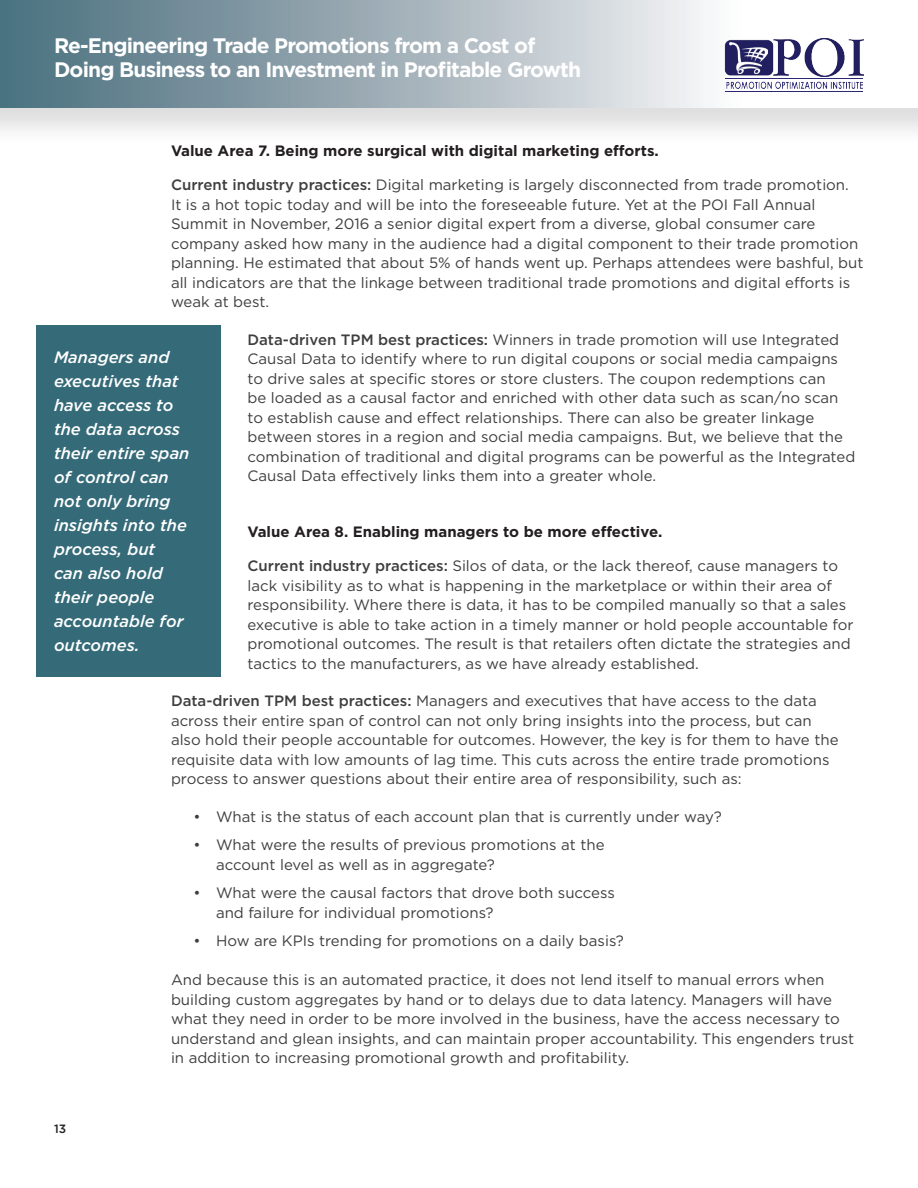
<style>
.page{position:relative;width:918px;height:1188px;background:#fff}
.page>*{position:absolute;margin:0;border:0;box-sizing:border-box;transform-origin:0 0}
.t1{font:700 21px/24px "Gotham";letter-spacing:-.04em;color:#fff}
.Callout{font:italic 500 16.5px/24px "Gotham";color:#fff}
.Body_Text{font:15px/19.5px "Gotham";color:#3e3e3f}
.Subhead_2{font:700 15px "Gotham";color:#231f20}
.t2{font:500 12px "Gotham";color:#231f20}
.s1{font-weight:500}
</style>
<div class="page">
<div style="left:0;top:0;width:918px;height:146px;background:#231f20;opacity:.15"></div>
<div style="left:0;top:0;width:918px;height:108px;background:linear-gradient(to right,#4b6e7d,#fff)"></div>
<img style="left:720px;top:36px;width:144px;height:40px">
<img style="left:726px;top:82px;width:136px;height:6px">
<img style="left:724px;top:39px;width:49px;height:37px">
<hr style="left:725px;top:78px;width:138px;height:1px;background:#2a2774">
<hr style="left:725px;top:91px;width:138px;height:1px;background:#2a2774">
<img style="left:730px;top:43px;width:37px;height:30px">
<div style="left:36px;top:326px;width:184px;height:351px;background:#356b79"></div>
<h1 class="t1" style="left:54px;top:33px;width:529px">Re-Engineering Trade Promotions from a Cost of<br>Doing Business to an Investment in Profitable Growth</h1>
<p class="Subhead_2" style="left:171px;top:141px;width:489px">Value Area 7. Being more surgical with digital marketing efforts.</p>
<p class="Body_Text" style="left:171px;top:175px;width:694px"><span class="s1">Current industry practices:</span> Digital marketing is largely disconnected from trade promotion.<br>It is a hot topic today and will be into the foreseeable future. Yet at the POI Fall Annual Summit in November, 2016 a senior digital expert from a diverse, global consumer care company asked how many in the audience had a digital component to their trade promotion planning. He estimated that about 5% of hands went up. Perhaps attendees were bashful, but all indicators are that the linkage between traditional trade promotions and digital efforts is weak at best.</p>
<p class="Body_Text" style="left:248px;top:330px;width:609px"><span class="s1">Data-driven TPM best practices:</span> Winners in trade promotion will use Integrated Causal Data to identify where to run digital coupons or social media campaigns to drive sales at specific stores or store clusters. The coupon redemptions can<br>be loaded as a causal factor and enriched with other data such as scan/no scan to establish cause and effect relationships. There can also be greater linkage between stores in a region and social media campaigns. But, we believe that the combination of traditional and digital programs can be powerful as the Integrated Causal Data effectively links them into a greater whole.</p>
<p class="Callout" style="left:54px;top:345px;width:137px">Managers and executives that have access to the data across their entire span of control can not only bring insights into the process, but<br>can also hold their people accountable for outcomes.</p>
<p class="Subhead_2" style="left:248px;top:522px;width:416px">Value Area 8. Enabling managers to be more effective.</p>
<p class="Body_Text" style="left:248px;top:556px;width:608px"><span class="s1">Current industry practices:</span> Silos of data, or the lack thereof, cause managers to lack visibility as to what is happening in the marketplace or within their area of responsibility. Where there is data, it has to be compiled manually so that a sales executive is able to take action in a timely manner or hold people accountable for promotional outcomes. The result is that retailers often dictate the strategies and tactics to the manufacturers, as we have already established.</p>
<p class="Body_Text" style="left:171px;top:691px;width:669px"><span class="s1">Data-driven TPM best practices:</span> Managers and executives that have access to the data across their entire span of control can not only bring insights into the process, but can also hold their people accountable for outcomes. However, the key is for them to have the requisite data with low amounts of lag time. This cuts across the entire trade promotions process to answer questions about their entire area of responsibility, such as:</p>
<p class="Body_Text" style="left:194px;top:807px;width:530px">• What is the status of each account plan that is currently under way?</p>
<p class="Body_Text" style="left:216px;top:835px;width:390px;text-indent:-22px">• What were the results of previous promotions at the account level as well as in aggregate?</p>
<p class="Body_Text" style="left:216px;top:883px;width:400px;text-indent:-22px">• What were the causal factors that drove both success and failure for individual promotions?</p>
<p class="Body_Text" style="left:194px;top:931px;width:432px">• How are KPIs trending for promotions on a daily basis?</p>
<p class="Body_Text" style="left:171px;top:970px;width:685px">And because this is an automated practice, it does not lend itself to manual errors when building custom aggregates by hand or to delays due to data latency. Managers will have what they need in order to be more involved in the business, have the access necessary to understand and glean insights, and can maintain proper accountability. This engenders trust in addition to increasing promotional growth and profitability.</p>
<p class="t2" style="left:54px;top:1121px;width:14px">13</p>
</div>
